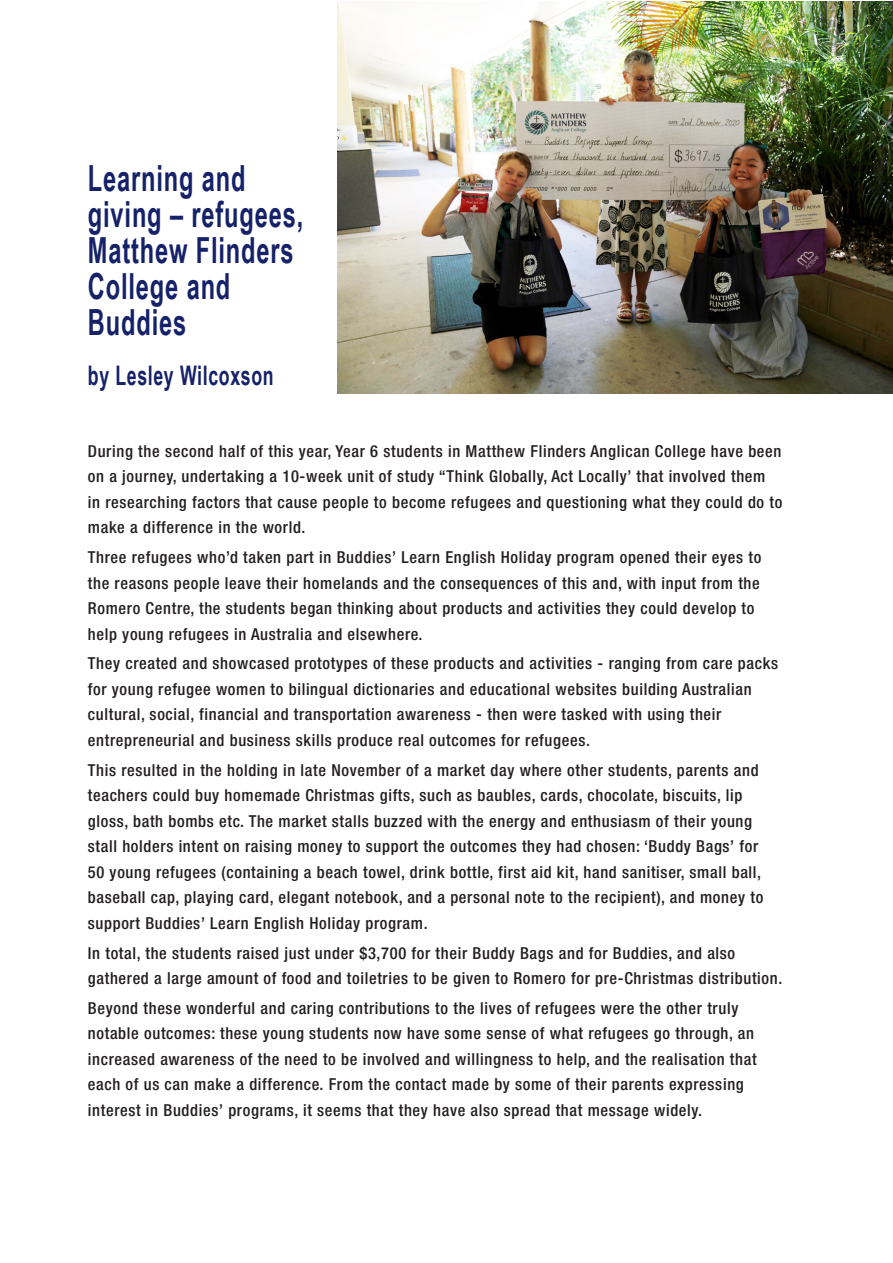
<style>
.page{position:relative;width:893px;height:1263px;background:#fff}
.page>*{position:absolute;margin:0;border:0;box-sizing:border-box;transform-origin:0 0}
.HEAD{font:700 36px/36px "Arial Narrow";letter-spacing:.03em;color:#152168;scale:.8 1}
.SUBHEAD{font:700 27px "Arial Narrow";letter-spacing:.03em;color:#152168;scale:.8 1}
.TEXT{font:500 condensed 16.5px/25.5px "Helvetica Neue";letter-spacing:.04em;color:#231f20}
</style>
<div class="page">
<img style="left:338px;top:2px;width:555px;height:391px">
<p class="HEAD" style="left:88px;top:158px;width:271px">Learning and giving – refugees,<br>Matthew Flinders<br>College and<br>Buddies</p>
<p class="SUBHEAD" style="left:88px;top:355px;width:234px">by Lesley Wilcoxson</p>
<p class="TEXT" style="left:88px;top:438px;width:696px">During the second half of this year, Year 6 students in Matthew Flinders Anglican College have been on a journey, undertaking a 10-week unit of study “Think Globally, Act Locally’ that involved them<br>in researching factors that cause people to become refugees and questioning what they could do to make a difference in the world.</p>
<p class="TEXT" style="left:88px;top:544px;width:675px">Three refugees who’d taken part in Buddies’ Learn English Holiday program opened their eyes to the reasons people leave their homelands and the consequences of this and, with input from the Romero Centre, the students began thinking about products and activities they could develop to help young refugees in Australia and elsewhere.</p>
<p class="TEXT" style="left:88px;top:651px;width:692px">They created and showcased prototypes of these products and activities - ranging from care packs for young refugee women to bilingual dictionaries and educational websites building Australian cultural, social, financial and transportation awareness - then were tasked with using their entrepreneurial and business skills produce real outcomes for refugees.</p>
<p class="TEXT" style="left:88px;top:757px;width:677px">This resulted in the holding in late November of a market day where other students, parents and teachers could buy homemade Christmas gifts, such as baubles, cards, chocolate, biscuits, lip gloss, bath bombs etc. The market stalls buzzed with the energy and enthusiasm of their young stall holders intent on raising money to support the outcomes they had chosen: ‘Buddy Bags’ for 50 young refugees (containing a beach towel, drink bottle, first aid kit, hand sanitiser, small ball, baseball cap, playing card, elegant notebook, and a personal note to the recipient), and money to support Buddies’ Learn English Holiday program.</p>
<p class="TEXT" style="left:88px;top:940px;width:696px">In total, the students raised just under $3,700 for their Buddy Bags and for Buddies, and also gathered a large amount of food and toiletries to be given to Romero for pre-Christmas distribution.</p>
<p class="TEXT" style="left:88px;top:995px;width:670px">Beyond these wonderful and caring contributions to the lives of refugees were the other truly notable outcomes: these young students now have some sense of what refugees go through, an increased awareness of the need to be involved and willingness to help, and the realisation that each of us can make a difference. From the contact made by some of their parents expressing interest in Buddies’ programs, it seems that they have also spread that message widely.</p>
</div>
